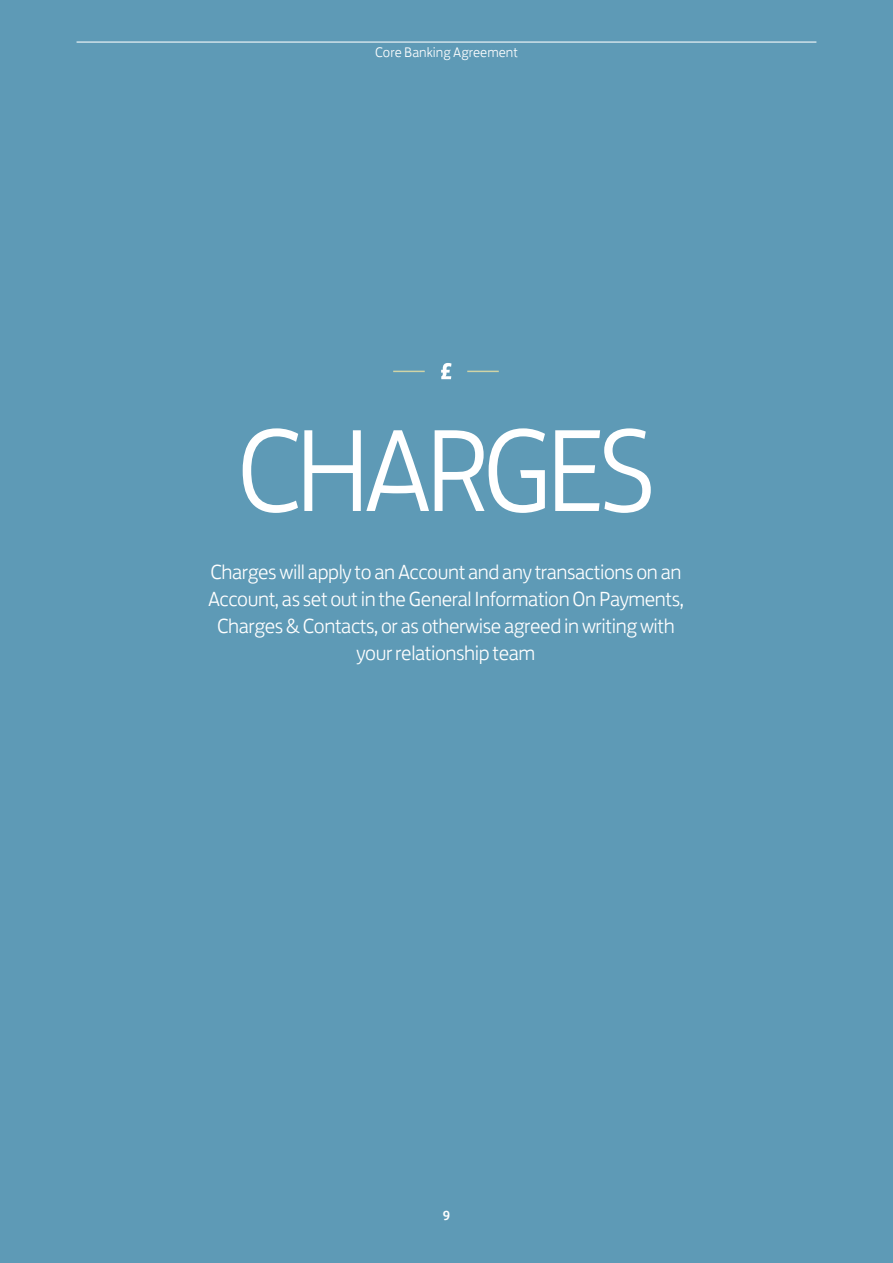
<style>
.page{position:relative;width:893px;height:1263px;background:#5e9ab6}
.page>*{position:absolute;margin:0;border:0;box-sizing:border-box;transform-origin:0 0}
.t1{font:300 119.7px "Lloyds Bank Jack";letter-spacing:-.065em;color:#fff}
.t2{font:300 21px/27px "Lloyds Bank Jack";letter-spacing:-.02em;color:#fff;text-align:center}
.t3{font:300 14.25px "Lloyds Bank Jack";color:#fff}
.t4{font:500 13.5px "Lloyds Bank Jack";color:#fff}
</style>
<div class="page">
<hr style="left:77px;top:42px;width:739px;height:1px;background:#fff">
<hr style="left:393px;top:371px;width:32px;height:1px;background:#d0d4a6">
<hr style="left:467px;top:371px;width:32px;height:1px;background:#d0d4a6">
<svg style="left:441px;top:363px;width:10px;height:16px"></svg>
<p class="t3" style="left:375px;top:41px;width:144px">Core Banking Agreement</p>
<h1 class="t1" style="left:236px;top:375px;width:420px">CHARGES</h1>
<p class="t2" style="left:208px;top:557px;width:477px">Charges will apply to an Account and any transactions on an Account, as set out in the General Information On Payments, Charges &amp; Contacts, or as otherwise agreed in writing with your relationship team</p>
<p class="t4" style="left:443px;top:1205px;width:9px">9</p>
</div>
